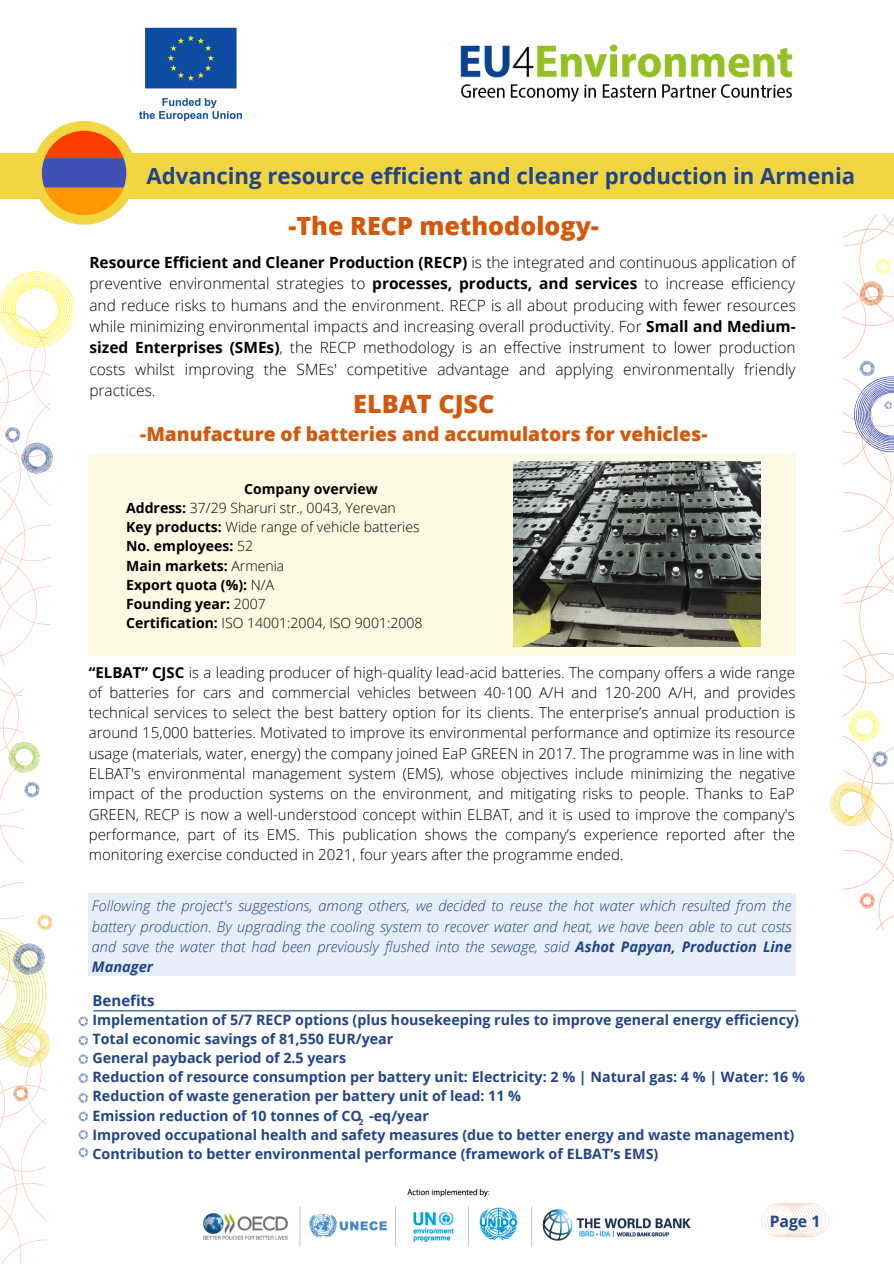
<style>
.page{position:relative;width:894px;height:1264px;background:#fff}
.page>*{position:absolute;margin:0;border:0;box-sizing:border-box;transform-origin:0 0}
.t1{font:800 25.2px "Open Sans";color:#d45809}
.t2{font:800 25.05px "Open Sans";color:#d45809}
.t3{font:700 22.2px "Open Sans";color:#21448b}
.t4{font:800 19.2px "Open Sans";color:#d45809}
.t5{font:700 15.75px "Open Sans";color:#21448b}
.t6{font:300 15.45px/21.5px "Open Sans";color:#000;text-align:justify}
.t7{font:300 15px/20.2px "Open Sans";color:#000;text-align:justify}
.t8{font:700 15px "Open Sans";color:#21448b}
.t9{font:italic 300 14.55px/20.2px "Open Sans";color:#21448b;text-align:justify}
.t10{font:700 14.25px "Open Sans";color:#21448b}
.t11{font:300 14.1px "Open Sans";color:#000}
.t12{font:700 14.1px "Open Sans";color:#000}
.t13{font:700 8.4px "Open Sans";color:#21448b}
.s1{font-weight:700}
.s2{font-weight:300}
</style>
<div class="page">
<div style="left:88px;top:454px;width:707px;height:201px;background:#fdf9e3"></div>
<img style="left:203px;top:1189px;width:487px;height:58px">
<div style="left:0;top:153px;width:893px;height:46px;background:#f2d641"></div>
<div style="left:32px;top:121px;width:104px;height:104px;background:#f2d641;border-radius:50%"></div>
<svg style="left:42px;top:131px;width:84px;height:84px"></svg>
<svg style="left:761px;top:1203px;width:67px;height:34px"></svg>
<img style="left:513px;top:461px;width:247px;height:186px">
<svg style="left:830px;top:215px;width:63px;height:714px"></svg>
<hr style="left:94px;top:1010px;width:701px;height:1px;background:#21448b">
<div style="left:88px;top:893px;width:707px;height:82px;background:#e6eef7"></div>
<svg style="left:0;top:271px;width:88px;height:992px"></svg>
<img style="left:139px;top:27px;width:103px;height:94px">
<img style="left:460px;top:45px;width:331px;height:57px">
<p class="t3" style="left:146px;top:160px;width:710px">Advancing resource efficient and cleaner production in Armenia</p>
<p class="t2" style="left:288px;top:208px;width:312px">-The RECP methodology-</p>
<p class="t6" style="left:89px;top:251px;width:707px"><span class="s1">Resource Efficient and Cleaner Production (RECP)</span> is the integrated and continuous application of preventive environmental strategies to <span class="s1">processes, products, and services</span> to increase efficiency and reduce risks to humans and the environment. RECP is all about producing with fewer resources while minimizing environmental impacts and increasing overall productivity. For <span class="s1">Small and Medium&shy;sized Enterprises (SMEs)</span>, the RECP methodology is an effective instrument to lower production costs whilst improving the SMEs' competitive advantage and applying environmentally friendly practices.</p>
<p class="t1" style="left:353px;top:386px;width:142px">ELBAT CJSC</p>
<p class="t4" style="left:140px;top:420px;width:568px">-Manufacture of batteries and accumulators for vehicles-</p>
<p class="t12" style="left:244px;top:479px;width:135px">Company overview</p>
<p class="t11" style="left:126px;top:498px;width:271px"><span class="s1">Address:</span> 37/29 Sharuri str., 0043, Yerevan</p>
<p class="t11" style="left:126px;top:517px;width:295px"><span class="s1">Key products:</span> Wide range of vehicle batteries</p>
<p class="t12" style="left:126px;top:536px;width:128px">No. employees: <span class="s2">52</span></p>
<p class="t12" style="left:126px;top:555px;width:160px">Main markets: <span class="s2">Armenia</span></p>
<p class="t12" style="left:126px;top:574px;width:149px">Export quota (%): <span class="s2">N/A</span></p>
<p class="t12" style="left:126px;top:594px;width:141px">Founding year: <span class="s2">2007</span></p>
<p class="t11" style="left:126px;top:613px;width:298px"><span class="s1">Certification:</span> ISO 14001:2004, ISO 9001:2008</p>
<p class="t7" style="left:89px;top:661px;width:708px"><span class="s1">“ELBAT” CJSC</span> is a leading producer of high-quality lead-acid batteries. The company offers a wide range of batteries for cars and commercial vehicles between 40-100 A/H and 120-200 A/H, and provides technical services to select the best battery option for its clients. The enterprise’s annual production is around 15,000 batteries. Motivated to improve its environmental performance and optimize its resource usage (materials, water, energy) the company joined EaP GREEN in 2017. The programme was in line with ELBAT's environmental management system (EMS), whose objectives include minimizing the negative impact of the production systems on the environment, and mitigating risks to people. Thanks to EaP GREEN, RECP is now a well-understood concept within ELBAT, and it is used to improve the company's performance, part of its EMS. This publication shows the company’s experience reported after the monitoring exercise conducted in 2021, four years after the programme ended.</p>
<p class="t9" style="left:92px;top:895px;width:701px">Following the project's suggestions, among others, we decided to reuse the hot water which resulted from the battery production. By upgrading the cooling system to recover water and heat, we have been able to cut costs and save the water that had been previously flushed into the sewage, said <span class="s1">Ashot Papyan, Production Line Manager</span></p>
<p class="t8" style="left:92px;top:989px;width:64px">Benefits</p>
<p class="t10" style="left:92px;top:1009px;width:707px">Implementation of 5/7 RECP options (plus housekeeping rules to improve general energy efficiency)</p>
<p class="t10" style="left:92px;top:1028px;width:302px">Total economic savings of 81,550 EUR/year</p>
<p class="t10" style="left:92px;top:1047px;width:255px">General payback period of 2.5 years</p>
<p class="t10" style="left:92px;top:1067px;width:713px">Reduction of resource consumption per battery unit: Electricity: 2 % | Natural gas: 4 % | Water: 16 %</p>
<p class="t10" style="left:92px;top:1086px;width:430px">Reduction of waste generation per battery unit of lead: 11 %</p>
<p class="t10" style="left:92px;top:1105px;width:338px">Emission reduction of 10 tonnes of CO -eq/year</p>
<p class="t10" style="left:92px;top:1124px;width:703px">Improved occupational health and safety measures (due to better energy and waste management)</p>
<p class="t10" style="left:92px;top:1143px;width:567px">Contribution to better environmental performance (framework of ELBAT’s EMS)</p>
<p class="t13" style="left:358px;top:1116px;width:6px">2</p>
<p class="t5" style="left:769px;top:1209px;width:52px">Page 1</p>
</div>
